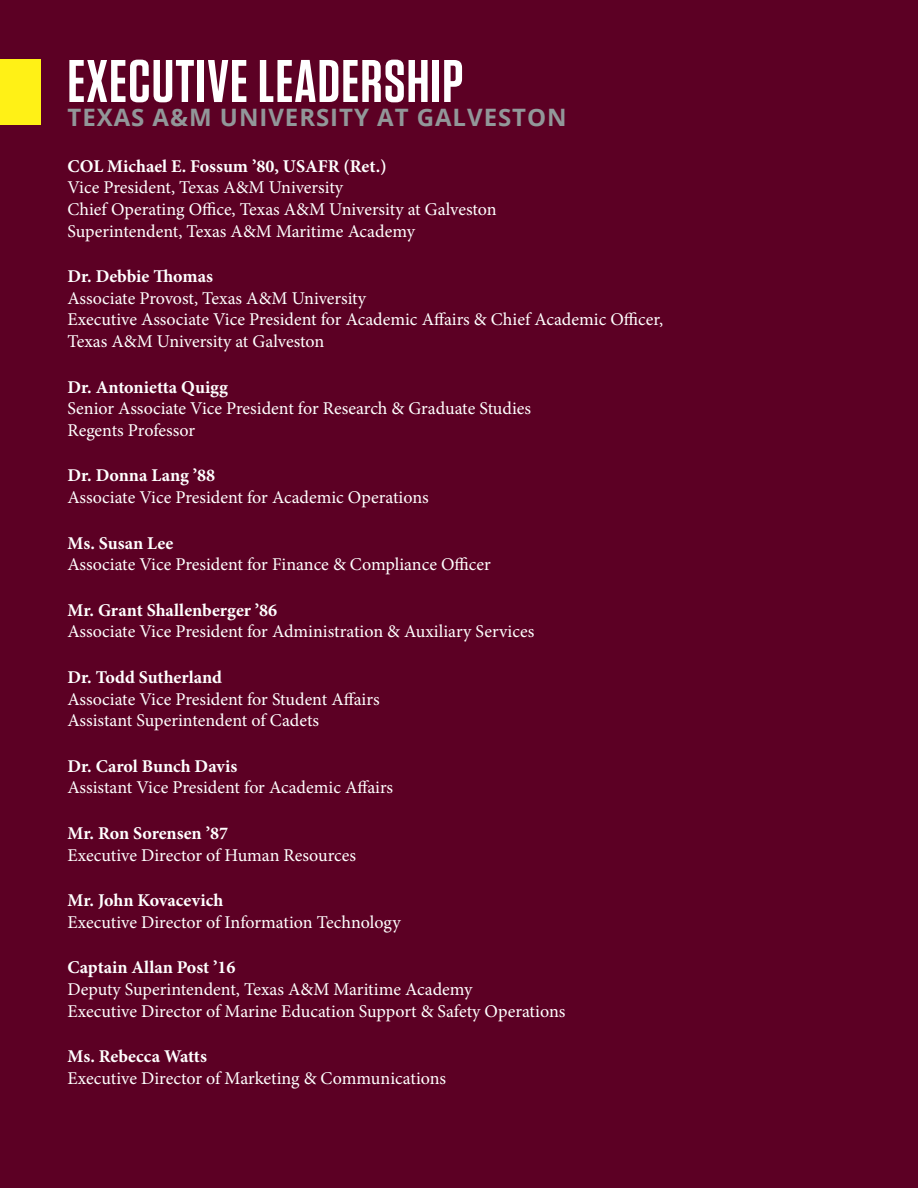
<style>
.page{position:relative;width:918px;height:1188px;background:#5c0024}
.page>*{position:absolute;margin:0;border:0;box-sizing:border-box;transform-origin:0 0}
.t1{font:600 60px "Tungsten";letter-spacing:.02em;color:#fff}
.t2{font:700 24px "Open Sans";letter-spacing:.04em;color:#929799}
.t3{font:18px/21.6px "Minion Pro";color:#fff}
.t4{font:700 18px "Minion Pro";color:#fff}
</style>
<div class="page">
<div style="left:0;top:59px;width:40px;height:66px;background:#fff116"></div>
<p class="t1" style="left:68px;top:50px;width:397px">EXECUTIVE LEADERSHIP</p>
<p class="t2" style="left:68px;top:100px;width:501px">TEXAS A&amp;M UNIVERSITY AT GALVESTON</p>
<p class="t4" style="left:68px;top:153px;width:321px">COL Michael E. Fossum ’80, USAFR (Ret.)</p>
<p class="t3" style="left:68px;top:177px;width:277px">Vice President, Texas A&amp;M University</p>
<p class="t3" style="left:68px;top:198px;width:431px">Chief Operating Office, Texas A&amp;M University at Galveston</p>
<p class="t3" style="left:68px;top:220px;width:349px">Superintendent, Texas A&amp;M Maritime Academy</p>
<p class="t4" style="left:68px;top:264px;width:147px">Dr. Debbie Thomas</p>
<p class="t3" style="left:68px;top:287px;width:300px">Associate Provost, Texas A&amp;M University</p>
<p class="t3" style="left:68px;top:309px;width:597px">Executive Associate Vice President for Academic Affairs &amp; Chief Academic Officer,<br>Texas A&amp;M University at Galveston</p>
<p class="t4" style="left:68px;top:374px;width:162px">Dr. Antonietta Quigg</p>
<p class="t3" style="left:68px;top:398px;width:465px">Senior Associate Vice President for Research &amp; Graduate Studies<br>Regents Professor</p>
<p class="t4" style="left:68px;top:463px;width:149px">Dr. Donna Lang ’88</p>
<p class="t3" style="left:68px;top:486px;width:363px">Associate Vice President for Academic Operations</p>
<p class="t4" style="left:68px;top:530px;width:107px">Ms. Susan Lee</p>
<p class="t3" style="left:68px;top:554px;width:425px">Associate Vice President for Finance &amp; Compliance Officer</p>
<p class="t4" style="left:68px;top:597px;width:211px">Mr. Grant Shallenberger ’86</p>
<p class="t3" style="left:68px;top:621px;width:468px">Associate Vice President for Administration &amp; Auxiliary Services</p>
<p class="t4" style="left:68px;top:664px;width:156px">Dr. Todd Sutherland</p>
<p class="t3" style="left:68px;top:688px;width:314px">Associate Vice President for Student Affairs</p>
<p class="t3" style="left:68px;top:710px;width:253px">Assistant Superintendent of Cadets</p>
<p class="t4" style="left:68px;top:753px;width:171px">Dr. Carol Bunch Davis</p>
<p class="t3" style="left:68px;top:777px;width:327px">Assistant Vice President for Academic Affairs</p>
<p class="t4" style="left:68px;top:820px;width:162px">Mr. Ron Sorensen ’87</p>
<p class="t3" style="left:68px;top:844px;width:290px">Executive Director of Human Resources</p>
<p class="t4" style="left:68px;top:888px;width:157px">Mr. John Kovacevich</p>
<p class="t3" style="left:68px;top:911px;width:335px">Executive Director of Information Technology</p>
<p class="t4" style="left:68px;top:955px;width:170px">Captain Allan Post ’16</p>
<p class="t3" style="left:68px;top:978px;width:406px">Deputy Superintendent, Texas A&amp;M Maritime Academy</p>
<p class="t3" style="left:68px;top:1000px;width:499px">Executive Director of Marine Education Support &amp; Safety Operations</p>
<p class="t4" style="left:68px;top:1044px;width:141px">Ms. Rebecca Watts</p>
<p class="t3" style="left:68px;top:1067px;width:380px">Executive Director of Marketing &amp; Communications</p>
</div>
